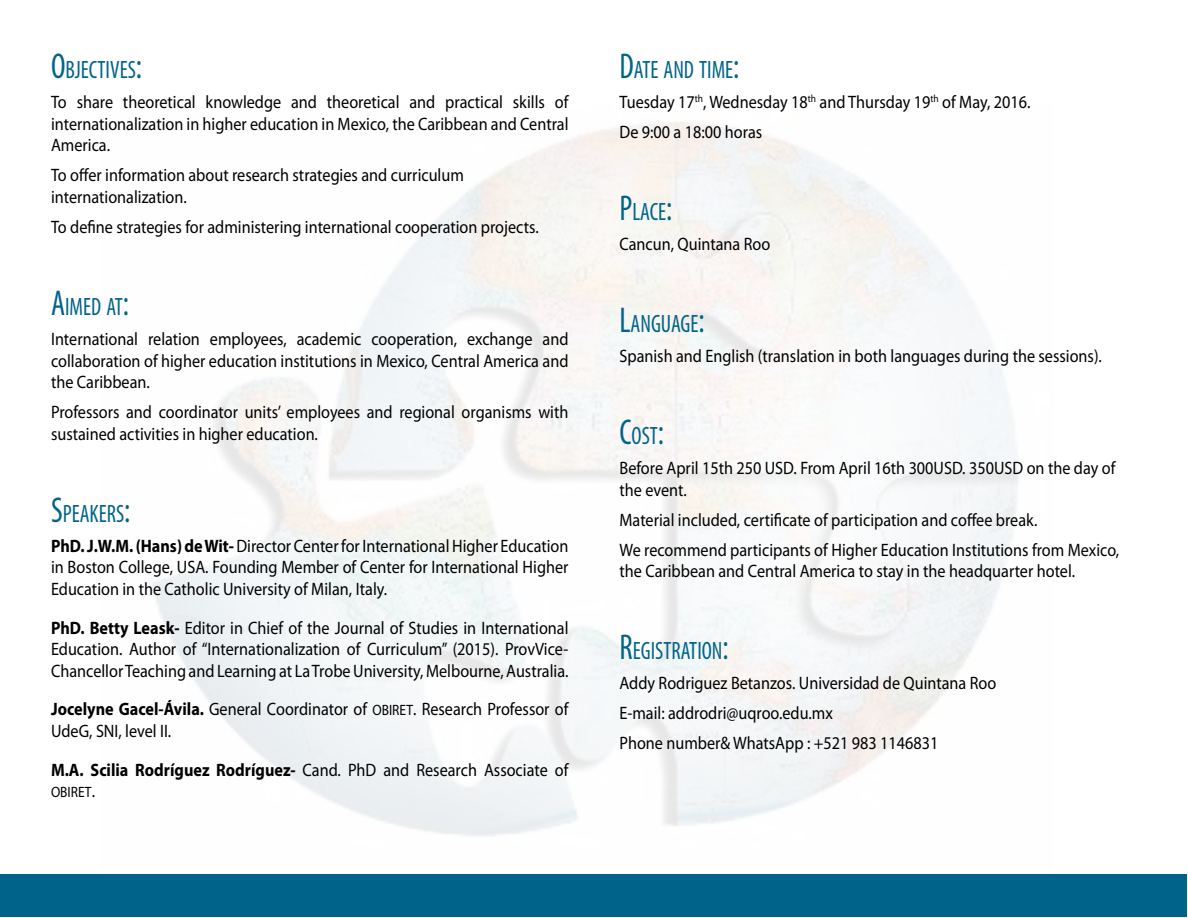
<style>
.page{position:relative;width:1188px;height:918px;background:#fff}
.page>*{position:absolute;margin:0;border:0;box-sizing:border-box;transform-origin:0 0}
.t1{font:condensed 25.2px "Myriad Pro";color:#00648a;scale:.9 1}
.t2{font:18px/21.6px "Myriad Pro";color:#000;scale:.9 1}
.t3{font:15px "Myriad Pro";color:#000;scale:.9 1}
.s1{font-size:36px}
.s2{font-weight:700}
.s3{font-size:15px}
.s4{font-size:18px}
</style>
<div class="page">
<div style="left:1px;top:874px;width:1186px;height:43px;background:#00648a"></div>
<h1 class="t1" style="left:51px;top:54px;width:103px"><span class="s1">O</span>BJECTIVES<span class="s1">:</span></h1>
<p class="t2" style="left:51px;top:91px;width:577px;text-align:justify">To share theoretical knowledge and theoretical and practical skills of internationalization in higher education in Mexico, the Caribbean and Central America.</p>
<p class="t2" style="left:51px;top:164px;width:460px">To offer information about research strategies and curriculum internationalization.</p>
<p class="t2" style="left:51px;top:216px;width:543px">To define strategies for administering international cooperation projects.</p>
<h1 class="t1" style="left:51px;top:291px;width:88px"><span class="s1">A</span>IMED AT<span class="s1">:</span></h1>
<p class="t2" style="left:51px;top:328px;width:576px;text-align:justify">International relation employees, academic cooperation, exchange and collaboration of higher education institutions in Mexico, Central America and the Caribbean.</p>
<p class="t2" style="left:51px;top:401px;width:576px">Professors and coordinator units’ employees and regional organisms with sustained activities in higher education.</p>
<h1 class="t1" style="left:51px;top:498px;width:90px"><span class="s1">S</span>PEAKERS<span class="s1">:</span></h1>
<p class="t2" style="left:51px;top:535px;width:576px;text-align:justify"><span class="s2">PhD. J.W.M. (Hans) de Wit-</span> Director Center for International Higher Education in Boston College, USA. Founding Member of Center for International Higher Education in the Catholic University of Milan, Italy.</p>
<p class="t2" style="left:51px;top:617px;width:577px;text-align:justify"><span class="s2">PhD. Betty Leask-</span> Editor in Chief of the Journal of Studies in International Education. Author of “Internationalization of Curriculum” (2015). ProvVice-Chancellor Teaching and Learning at La Trobe University, Melbourne, Australia.</p>
<p class="t2" style="left:51px;top:698px;width:576px"><span class="s2">Jocelyne Gacel-Ávila.</span> General Coordinator of <span class="s3">OBIRET</span>. Research Professor of<br>UdeG, SNI, level II.</p>
<p class="t2" style="left:51px;top:759px;width:576px"><span class="s2">M.A. Scilia Rodríguez Rodríguez-</span> Cand. PhD and Research Associate of</p>
<p class="t3" style="left:51px;top:783px;width:50px">OBIRET<span class="s4">.</span></p>
<h1 class="t1" style="left:620px;top:54px;width:135px"><span class="s1">D</span>ATE AND TIME<span class="s1">:</span></h1>
<p class="t2" style="left:620px;top:87px;width:458px;line-height:30.2px">Tuesday 17<sup>th</sup>, Wednesday 18<sup>th</sup> and Thursday 19<sup>th</sup> of May, 2016.<br>De 9:00 a 18:00 horas</p>
<h1 class="t1" style="left:620px;top:196px;width:60px"><span class="s1">P</span>LACE<span class="s1">:</span></h1>
<p class="t2" style="left:620px;top:233px;width:169px">Cancun, Quintana Roo</p>
<h1 class="t1" style="left:620px;top:308px;width:96px"><span class="s1">L</span>ANGUAGE<span class="s1">:</span></h1>
<p class="t2" style="left:620px;top:345px;width:538px">Spanish and English (translation in both languages during the sessions).</p>
<h1 class="t1" style="left:620px;top:420px;width:51px"><span class="s1">C</span>OST<span class="s1">:</span></h1>
<p class="t2" style="left:620px;top:457px;width:553px">Before April 15th 250 USD. From April 16th 300USD. 350USD on the day of the event.</p>
<p class="t2" style="left:620px;top:504px;width:557px;line-height:30.2px">Material included, certificate of participation and coffee break.<br>We recommend participants of Higher Education Institutions from Mexico,</p>
<p class="t2" style="left:620px;top:560px;width:508px">the Caribbean and Central America to stay in the headquarter hotel.</p>
<h1 class="t1" style="left:620px;top:636px;width:123px"><span class="s1">R</span>EGISTRATION<span class="s1">:</span></h1>
<p class="t2" style="left:620px;top:668px;width:420px;line-height:30.2px">Addy Rodriguez Betanzos. Universidad de Quintana Roo<br>E-mail: addrodri@uqroo.edu.mx<br>Phone number&amp; WhatsApp : +521 983 1146831</p>
</div>
